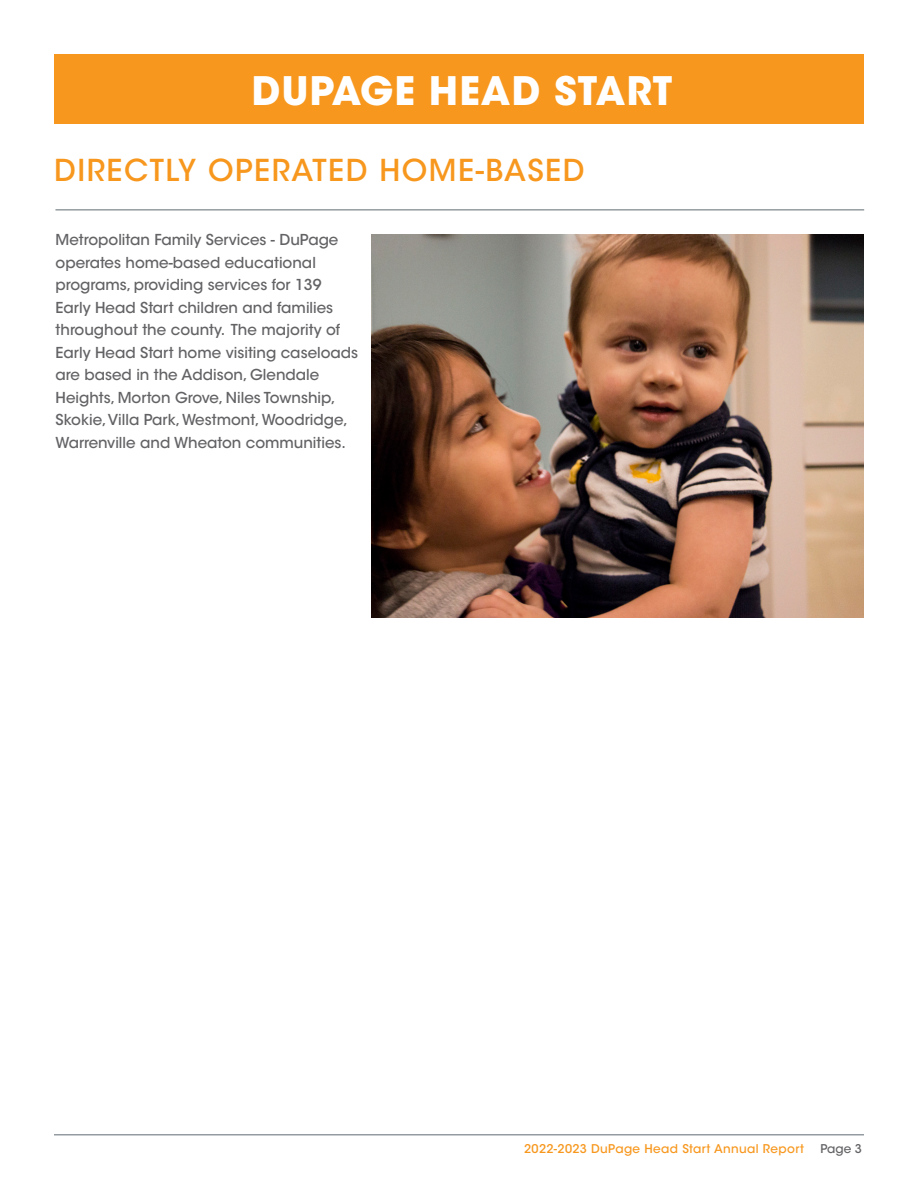
<style>
.page{position:relative;width:918px;height:1188px;background:#fff}
.page>*{position:absolute;margin:0;border:0;box-sizing:border-box;transform-origin:0 0}
.t1{font:700 39px "ITC Avant Garde Std";letter-spacing:.025em;color:#fff}
.t2{font:500 30px "ITC Avant Garde Std";letter-spacing:.05em;color:#f7971d}
.t3{font:500 15px/22.5px "ITC Avant Garde Std";color:#636366}
.t4{font:500 12px "ITC Avant Garde Std";letter-spacing:.03em;color:#f7971d}
.t5{font:500 12px "ITC Avant Garde Std";color:#636366}
</style>
<div class="page">
<hr style="left:55px;top:209px;width:809px;height:2px;background:#959ca1">
<img style="left:372px;top:234px;width:492px;height:384px">
<hr style="left:54px;top:1134px;width:810px;height:2px;background:#959ca1">
<div style="left:54px;top:54px;width:810px;height:70px;background:#f7971d"></div>
<p class="t1" style="left:252px;top:66px;width:422px">DUPAGE HEAD START</p>
<p class="t2" style="left:54px;top:152px;width:532px">DIRECTLY OPERATED HOME-BASED</p>
<p class="t3" style="left:56px;top:229px;width:304px">Metropolitan Family Services - DuPage operates home-based educational programs, providing services for 139<br>Early Head Start children and families throughout the county. The majority of Early Head Start home visiting caseloads are based in the Addison, Glendale Heights, Morton Grove, Niles Township, Skokie, Villa Park, Westmont, Woodridge, Warrenville and Wheaton communities.</p>
<p class="t4" style="left:524px;top:1141px;width:281px">2022-2023 DuPage Head Start Annual Report</p>
<p class="t5" style="left:821px;top:1141px;width:43px">Page 3</p>
</div>
